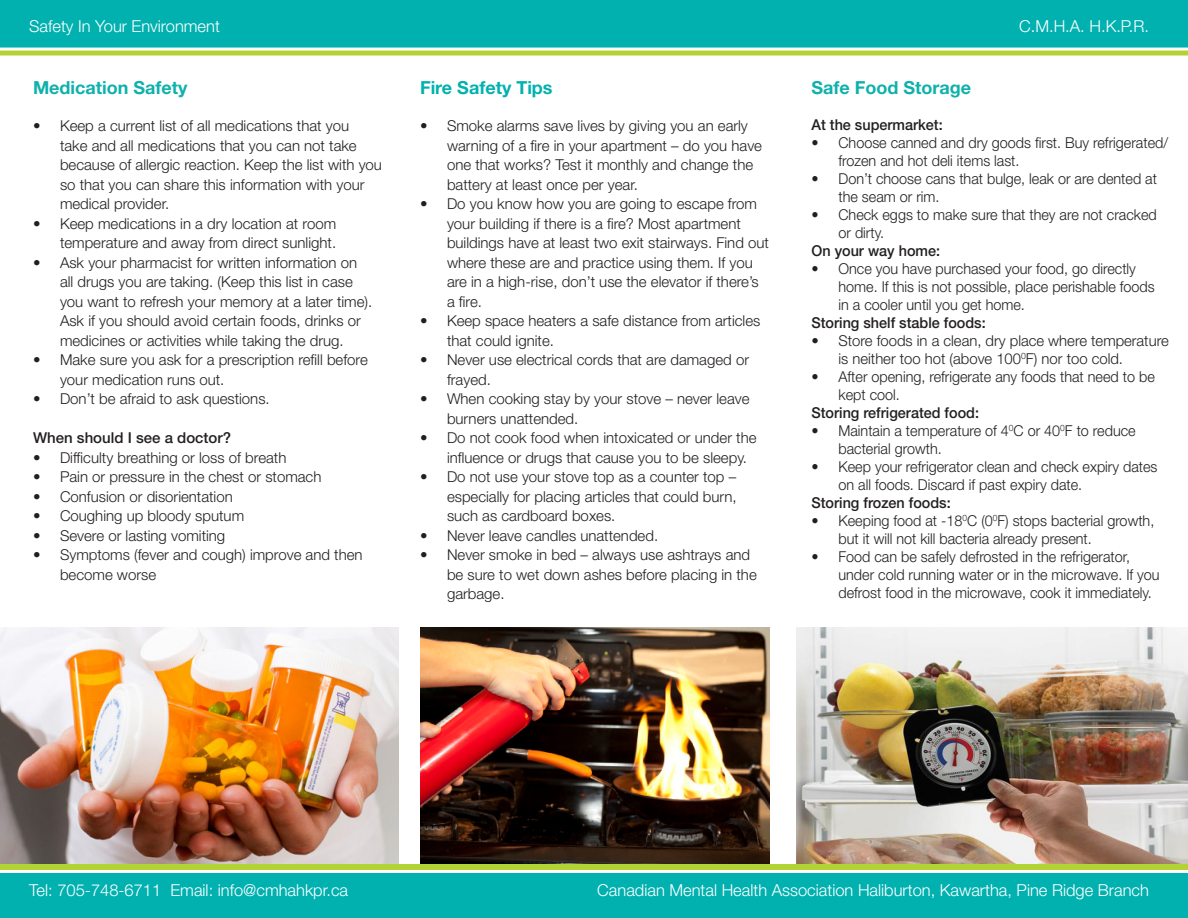
<style>
.page{position:relative;width:1188px;height:918px;background:#fff}
.page>*{position:absolute;margin:0;border:0;box-sizing:border-box;transform-origin:0 0}
.t1{font:700 18px "Helvetica Neue LT Std";color:#0fb1ac}
.t2{font:700 18px "Helvetica Neue LT Std";color:#00b1b0}
.t3{font:300 16.5px "Helvetica Neue LT Std";color:#fff}
.t4{font:300 15px/19.5px "Helvetica Neue LT Std";color:#231f20}
.t5{font:300 15px/18px "Helvetica Neue LT Std";color:#231f20;scale:.96 1}
.t6{font:500 15px "Helvetica Neue LT Std";color:#231f20;scale:.96 1}
.t7{font:500 15px "Helvetica Neue LT Std";color:#231f20}
</style>
<div class="page">
<img style="left:0;top:628px;width:398px;height:236px">
<img style="left:797px;top:628px;width:391px;height:236px">
<img style="left:420px;top:628px;width:349px;height:236px">
<svg style="left:0;top:0;width:1188px;height:56px;background:#13b5a6"></svg>
<svg style="left:0;top:864px;width:1188px;height:54px;background:#15b4a1"></svg>
<hr style="left:0;top:48px;width:1188px;height:3px;background:#fff">
<hr style="left:0;top:870px;width:1188px;height:3px;background:#fff">
<p class="t3" style="left:29px;top:16px;width:192px">Safety In Your Environment</p>
<p class="t3" style="left:1019px;top:16px;width:131px">C.M.H.A. H.K.P.R.</p>
<p class="t1" style="left:33px;top:76px;width:156px">Medication Safety</p>
<p class="t4" style="left:60px;top:116px;width:324px;text-indent:-27px">• Keep a current list of all medications that you<br>take and all medications that you can not take because of allergic reaction. Keep the list with you so that you can share this information with your medical provider.</p>
<p class="t4" style="left:33px;top:213px;width:305px;text-align:right">• Keep medications in a dry location at room temperature and away from direct sunlight.</p>
<p class="t4" style="left:60px;top:252px;width:314px;text-indent:-27px">• Ask your pharmacist for written information on all drugs you are taking. (Keep this list in case you want to refresh your memory at a later time).<br>Ask if you should avoid certain foods, drinks or medicines or activities while taking the drug.</p>
<p class="t4" style="left:60px;top:350px;width:309px;text-indent:-27px">• Make sure you ask for a prescription refill before your medication runs out.</p>
<p class="t4" style="left:33px;top:389px;width:238px">• Don’t be afraid to ask questions.</p>
<p class="t7" style="left:33px;top:429px;width:200px">When should I see a doctor?</p>
<p class="t4" style="left:33px;top:447px;width:255px">• Difficulty breathing or loss of breath</p>
<p class="t4" style="left:33px;top:467px;width:290px">• Pain or pressure in the chest or stomach</p>
<p class="t4" style="left:33px;top:486px;width:201px">• Confusion or disorientation</p>
<p class="t4" style="left:33px;top:506px;width:213px">• Coughing up bloody sputum</p>
<p class="t4" style="left:33px;top:525px;width:194px">• Severe or lasting vomiting</p>
<p class="t4" style="left:60px;top:545px;width:304px;text-indent:-27px">• Symptoms (fever and cough) improve and then become worse</p>
<p class="t2" style="left:420px;top:76px;width:134px">Fire Safety Tips</p>
<p class="t4" style="left:447px;top:116px;width:317px;text-indent:-27px">• Smoke alarms save lives by giving you an early warning of a fire in your apartment – do you have one that works? Test it monthly and change the battery at least once per year.</p>
<p class="t4" style="left:447px;top:194px;width:323px;text-indent:-27px">• Do you know how you are going to escape from your building if there is a fire? Most apartment buildings have at least two exit stairways. Find out where these are and practice using them. If you are in a high-rise, don’t use the elevator if there’s a fire.</p>
<p class="t4" style="left:447px;top:311px;width:315px;text-indent:-27px">• Keep space heaters a safe distance from articles that could ignite.</p>
<p class="t4" style="left:447px;top:350px;width:304px;text-indent:-27px">• Never use electrical cords that are damaged or frayed.</p>
<p class="t4" style="left:447px;top:389px;width:304px;text-indent:-27px">• When cooking stay by your stove – never leave burners unattended.</p>
<p class="t4" style="left:447px;top:428px;width:311px;text-indent:-27px">• Do not cook food when intoxicated or under the influence or drugs that cause you to be sleepy.</p>
<p class="t4" style="left:447px;top:467px;width:291px;text-align:justify;text-indent:-27px">• Do not use your stove top as a counter top – especially for placing articles that could burn, such as cardboard boxes.</p>
<p class="t4" style="left:420px;top:525px;width:240px">• Never leave candles unattended.</p>
<p class="t4" style="left:447px;top:545px;width:311px;text-indent:-27px">• Never smoke in bed – always use ashtrays and be sure to wet down ashes before placing in the garbage.</p>
<p class="t1" style="left:812px;top:76px;width:161px">Safe Food Storage</p>
<p class="t6" style="left:812px;top:116px;width:138px">At the supermarket:</p>
<p class="t5" style="left:838px;top:133px;width:345px;text-indent:-27px">• Choose canned and dry goods first. Buy refrigerated/ frozen and hot deli items last.</p>
<p class="t5" style="left:838px;top:169px;width:333px;text-indent:-27px">• Don’t choose cans that bulge, leak or are dented at the seam or rim.</p>
<p class="t5" style="left:838px;top:205px;width:333px;text-indent:-27px">• Check eggs to make sure that they are not cracked or dirty.</p>
<p class="t6" style="left:812px;top:242px;width:135px">On your way home:</p>
<p class="t5" style="left:838px;top:259px;width:331px;text-indent:-27px">• Once you have purchased your food, go directly home. If this is not possible, place perishable foods in a cooler until you get home.</p>
<p class="t6" style="left:812px;top:314px;width:183px">Storing shelf stable foods:</p>
<p class="t4" style="left:838px;top:331px;width:332px;line-height:18px;text-indent:-27px">• Store foods in a clean, dry place where temperature is neither too hot (above 100<sup>0</sup>F) nor too cold.</p>
<p class="t5" style="left:838px;top:367px;width:331px;text-indent:-27px">• After opening, refrigerate any foods that need to be kept cool.</p>
<p class="t6" style="left:812px;top:404px;width:176px">Storing refrigerated food:</p>
<p class="t5" style="left:838px;top:421px;width:311px;text-indent:-27px">• Maintain a temperature of 4<sup>0</sup>C or 40<sup>0</sup>F to reduce bacterial growth.</p>
<p class="t5" style="left:838px;top:457px;width:334px;text-indent:-27px">• Keep your refrigerator clean and check expiry dates on all foods. Discard if past expiry date.</p>
<p class="t6" style="left:812px;top:494px;width:147px">Storing frozen foods:</p>
<p class="t5" style="left:838px;top:511px;width:330px;text-indent:-27px">• Keeping food at -18<sup>0</sup>C (0<sup>0</sup>F) stops bacterial growth, but it will not kill bacteria already present.</p>
<p class="t5" style="left:838px;top:547px;width:336px;text-indent:-27px">• Food can be safely defrosted in the refrigerator, under cold running water or in the microwave. If you defrost food in the microwave, cook it immediately.</p>
<p class="t3" style="left:29px;top:880px;width:320px">Tel: 705-748-6711 Email: info@cmhahkpr.ca</p>
<p class="t3" style="left:597px;top:880px;width:553px">Canadian Mental Health Association Haliburton, Kawartha, Pine Ridge Branch</p>
</div>
